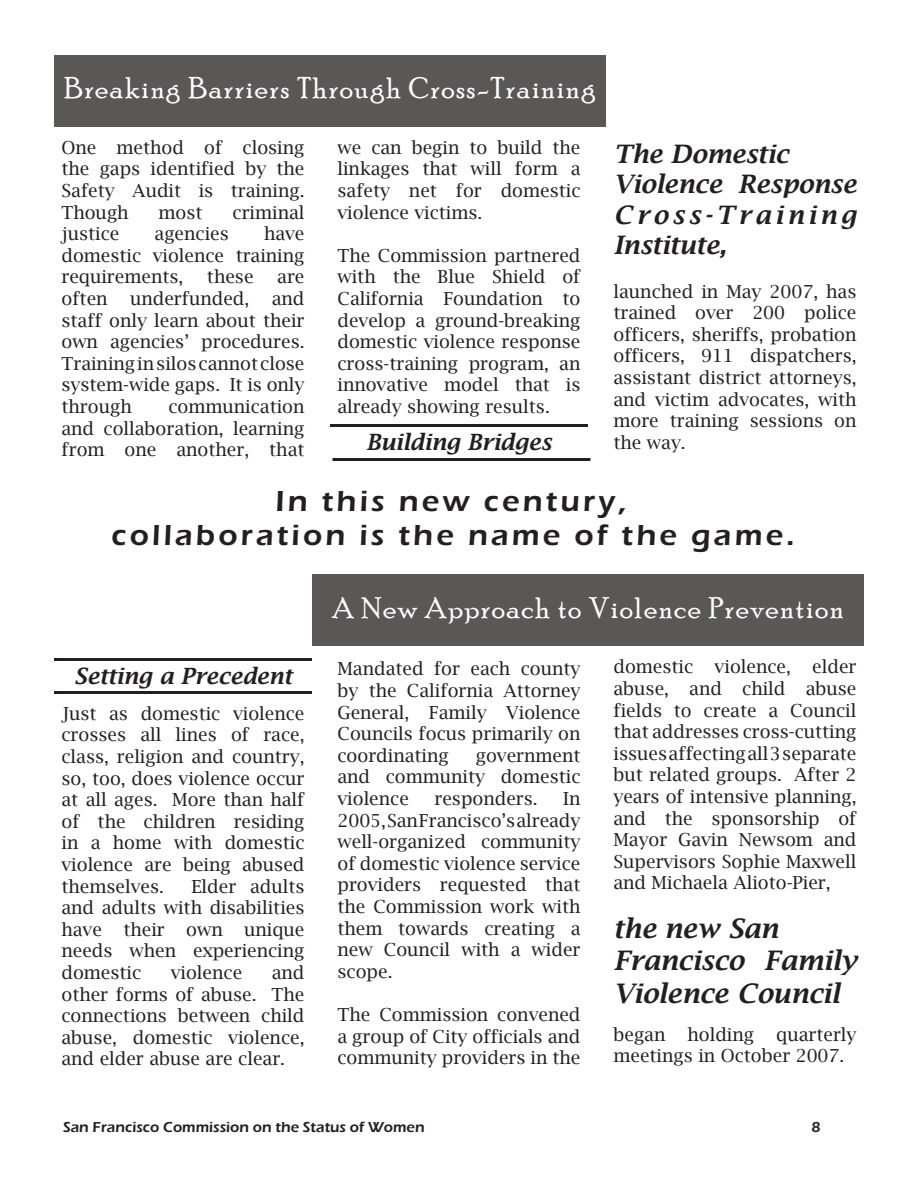
<style>
.page{position:relative;width:918px;height:1188px;background:#fff}
.page>*{position:absolute;margin:0;border:0;box-sizing:border-box;transform-origin:0 0}
.t1{font:30px "Poor Richard";letter-spacing:.05em;color:#fff}
.t2{font:30px/34px "Eras Demi ITC";letter-spacing:.1em;color:#231f20;text-align:center;scale:1.04 1}
.t3{font:italic 600 27px/32.4px "Lucida Bright";color:#231f20}
.t4{font:italic 600 25.5px/30.6px "Lucida Bright";color:#231f20}
.t5{font:italic 600 22.5px "Lucida Bright";color:#231f20}
.t6{font:18px/21.6px "Lucida Bright";color:#231f20;text-align:justify}
.t7{font:15px "Eras Demi ITC";color:#231f20}
</style>
<div class="page">
<div style="left:54px;top:55px;width:552px;height:72px;background:#5a5757"></div>
<div style="left:312px;top:574px;width:552px;height:72px;background:#5a5757"></div>
<hr style="left:54px;top:691px;width:258px;height:3px;background:#231f20">
<hr style="left:330px;top:424px;width:258px;height:3px;background:#231f20">
<hr style="left:332px;top:458px;width:258px;height:3px;background:#231f20">
<hr style="left:54px;top:658px;width:258px;height:3px;background:#231f20">
<h1 class="t1" style="left:64px;top:71px;width:533px">Breaking Barriers Through Cross-Training</h1>
<p class="t6" style="left:62px;top:137px;width:245px">One method of closing the gaps identified by the Safety Audit is training.<br>Though</p>
<p class="t6" style="left:159px;top:201px;width:46px">most</p>
<p class="t6" style="left:233px;top:201px;width:73px">criminal</p>
<p class="t6" style="left:62px;top:223px;width:244px;text-indent:202px">have domestic violence training requirements,</p>
<p class="t6" style="left:62px;top:223px;width:59px">justice</p>
<p class="t6" style="left:155px;top:223px;width:76px">agencies</p>
<p class="t6" style="left:207px;top:266px;width:48px">these</p>
<p class="t6" style="left:277px;top:266px;width:29px">are</p>
<p class="t6" style="left:62px;top:288px;width:189px">often underfunded,</p>
<p class="t6" style="left:62px;top:288px;width:245px;text-indent:210px">and staff only learn about their own agencies’ procedures.<br>Training in silos cannot close system-wide gaps. It is only through</p>
<p class="t6" style="left:62px;top:396px;width:245px;text-indent:107px">communication and collaboration, learning from one another, that</p>
<p class="t6" style="left:337px;top:137px;width:245px">we can begin to build the linkages that will form a safety net for domestic violence victims.</p>
<p class="t6" style="left:337px;top:245px;width:245px">The Commission partnered with the Blue Shield of California Foundation to develop a ground-breaking domestic violence response cross-training program, an innovative model that is already showing results.</p>
<h3 class="t4" style="left:614px;top:138px;width:245px">The Domestic<br>Violence Response<br>Cross-Training<br>Institute,</h3>
<p class="t6" style="left:614px;top:280px;width:245px">launched in May 2007, has trained over 200 police officers, sheriffs, probation officers, 911 dispatchers, assistant district attorneys, and victim advocates, with more training sessions on</p>
<p class="t5" style="left:366px;top:429px;width:187px">Building Bridges</p>
<p class="t6" style="left:614px;top:432px;width:74px">the way.</p>
<h1 class="t2" style="left:112px;top:484px;width:658px">In this new century,<br>collaboration is the name of the game.</h1>
<p class="t5" style="left:74px;top:663px;width:220px">Setting a Precedent</p>
<p class="t6" style="left:62px;top:703px;width:245px">Just as domestic violence crosses all lines of race, class, religion and country, so, too, does violence occur at all ages. More than half of the children residing in a home with domestic violence are being abused themselves.</p>
<p class="t6" style="left:62px;top:875px;width:245px;text-indent:130px">Elder adults and adults with disabilities have their own unique needs when experiencing domestic</p>
<p class="t6" style="left:62px;top:962px;width:245px;text-indent:210px">and other forms of abuse. The connections between child abuse, domestic violence, and elder abuse are clear.</p>
<p class="t6" style="left:171px;top:962px;width:73px">violence</p>
<h1 class="t1" style="left:332px;top:591px;width:513px">A New Approach to Violence Prevention</h1>
<p class="t6" style="left:337px;top:658px;width:245px">Mandated for each county by the California Attorney General, Family Violence Councils focus primarily on coordinating</p>
<p class="t6" style="left:337px;top:745px;width:245px;text-indent:138px">government and community domestic violence</p>
<p class="t6" style="left:435px;top:788px;width:105px">responders.</p>
<p class="t6" style="left:337px;top:788px;width:245px;text-indent:226px">In 2005, San Francisco’s already well-organized community of domestic violence service providers requested that the Commission work with them towards creating a new Council with a wider scope.</p>
<p class="t6" style="left:337px;top:1004px;width:245px">The Commission convened a group of City officials and community providers in the</p>
<p class="t6" style="left:613px;top:656px;width:245px">domestic violence, elder abuse, and child abuse fields to create a Council that addresses cross-cutting issues affecting all 3 separate but related groups. After 2 years of intensive planning, and the sponsorship of Mayor Gavin Newsom and Supervisors Sophie Maxwell and Michaela Alioto-Pier,</p>
<h2 class="t3" style="left:614px;top:912px;width:245px">the new San<br>Francisco Family<br>Violence Council</h2>
<p class="t6" style="left:614px;top:1023px;width:244px">began holding quarterly meetings in October 2007.</p>
<p class="t7" style="left:63px;top:1118px;width:363px">San Francisco Commission on the Status of Women</p>
<p class="t7" style="left:812px;top:1118px;width:11px">8</p>
</div>
